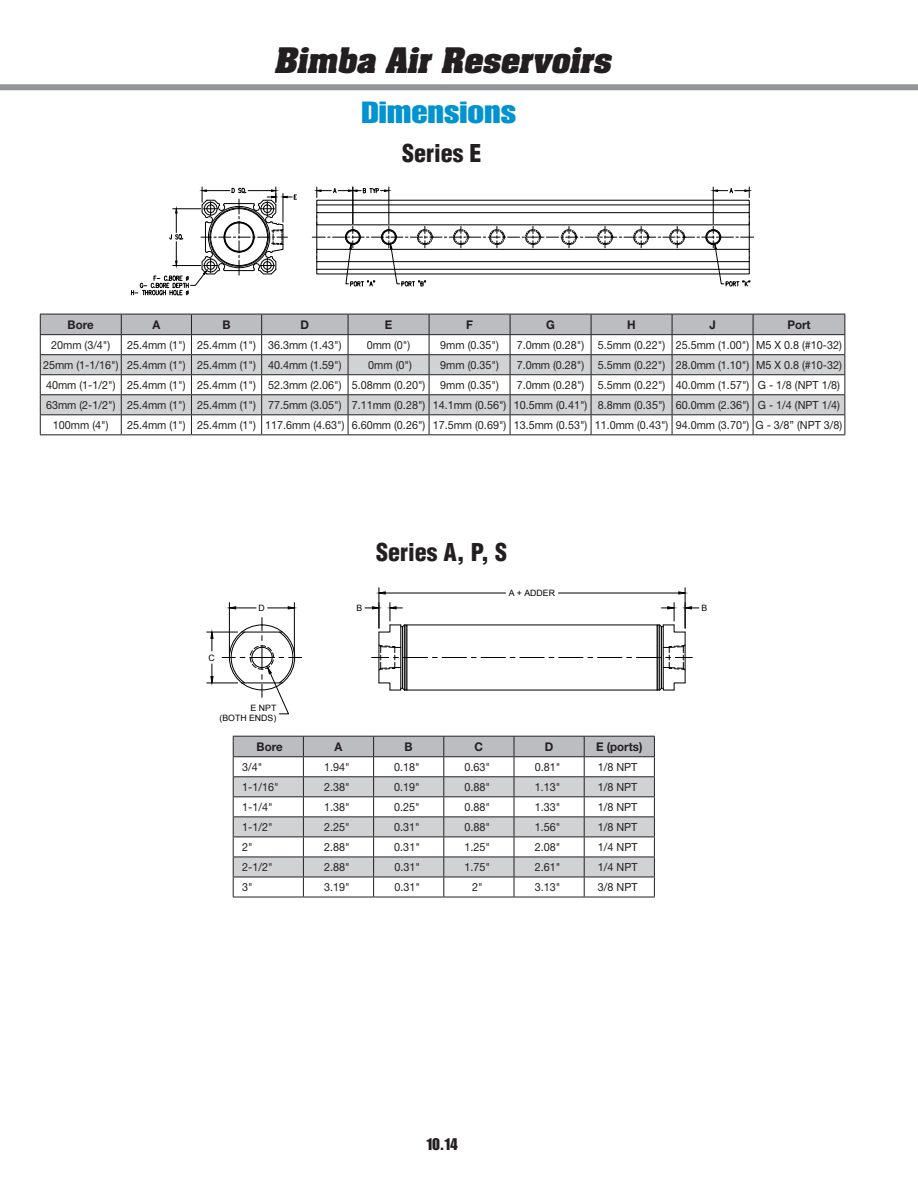
<style>
.page{position:relative;width:918px;height:1188px;background:#fff}
.page>*{position:absolute;margin:0;border:0;box-sizing:border-box;transform-origin:0 0}
.t1{font:italic 700 30px "Aachen Std";color:#231f20}
.t2{font:30px "Impact LT Std";color:#0093d0;scale:1.2 1}
.t3{font:900 condensed 24px "Helvetica LT Std";color:#231f20}
.t4{font:16.5px "Impact LT Std";color:#231f20}
.t5{font:700 12px "Helvetica Neue LT Std";color:#231f20;scale:.96 1}
.t6{font:11.25px "Helvetica Neue LT Std";color:#231f20;scale:.96 1}
.t7{font:8.7px/10.5px "Arial";color:#000;text-align:right}
</style>
<div class="page">
<div style="left:0;top:84px;width:918px;height:6px;background:#939598"></div>
<svg style="left:40px;top:314px;width:805px;height:120px"></svg>
<hr style="left:40px;top:434px;width:81px;height:1px;background:#231f20">
<hr style="left:121px;top:434px;width:70px;height:1px;background:#231f20">
<hr style="left:191px;top:434px;width:71px;height:1px;background:#231f20">
<hr style="left:262px;top:434px;width:86px;height:1px;background:#231f20">
<hr style="left:348px;top:434px;width:81px;height:1px;background:#231f20">
<hr style="left:429px;top:434px;width:81px;height:1px;background:#231f20">
<hr style="left:510px;top:434px;width:81px;height:1px;background:#231f20">
<hr style="left:591px;top:434px;width:81px;height:1px;background:#231f20">
<hr style="left:672px;top:434px;width:81px;height:1px;background:#231f20">
<hr style="left:753px;top:434px;width:92px;height:1px;background:#231f20">
<svg style="left:233px;top:736px;width:422px;height:161px"></svg>
<hr style="left:233px;top:897px;width:70px;height:1px;background:#231f20">
<hr style="left:303px;top:897px;width:71px;height:1px;background:#231f20">
<hr style="left:374px;top:897px;width:70px;height:1px;background:#231f20">
<hr style="left:444px;top:897px;width:70px;height:1px;background:#231f20">
<hr style="left:514px;top:897px;width:70px;height:1px;background:#231f20">
<hr style="left:584px;top:897px;width:71px;height:1px;background:#231f20">
<div style="left:317px;top:205px;width:433px;height:8px;border:1px solid #000"></div>
<hr style="left:352px;top:187px;width:1px;height:37px;background:#000">
<hr style="left:388px;top:187px;width:1px;height:37px;background:#000">
<svg style="left:316px;top:186px;width:74px;height:11px"></svg>
<hr style="left:713px;top:187px;width:1px;height:37px;background:#000">
<svg style="left:712px;top:186px;width:38px;height:11px"></svg>
<svg style="left:312px;top:213px;width:442px;height:74px"></svg>
<svg style="left:131px;top:187px;width:166px;height:109px"></svg>
<hr style="left:207px;top:632px;width:31px;height:1px;background:#000">
<hr style="left:207px;top:683px;width:31px;height:1px;background:#000">
<svg style="left:210px;top:631px;width:4px;height:20px"></svg>
<svg style="left:210px;top:664px;width:4px;height:20px"></svg>
<hr style="left:229px;top:603px;width:1px;height:51px;background:#000">
<hr style="left:294px;top:603px;width:1px;height:51px;background:#000">
<svg style="left:229px;top:606px;width:27px;height:4px"></svg>
<svg style="left:268px;top:606px;width:27px;height:4px"></svg>
<svg style="left:365px;top:603px;width:334px;height:88px"></svg>
<hr style="left:379px;top:588px;width:1px;height:40px;background:#000">
<hr style="left:685px;top:588px;width:1px;height:40px;background:#000">
<hr style="left:385px;top:593px;width:121px;height:1px;background:#000">
<hr style="left:558px;top:593px;width:121px;height:1px;background:#000">
<svg style="left:378px;top:591px;width:8px;height:4px"></svg>
<svg style="left:678px;top:591px;width:8px;height:4px"></svg>
<svg style="left:222px;top:618px;width:80px;height:97px"></svg>
<h1 class="t1" style="left:274px;top:39px;width:346px">Bimba Air Reservoirs</h1>
<h1 class="t2" style="left:361px;top:95px;width:130px">Dimensions</h1>
<h2 class="t3" style="left:402px;top:138px;width:81px">Series E</h2>
<p class="t5" style="left:68px;top:317px;width:29px">Bore</p>
<p class="t5" style="left:152px;top:317px;width:10px">A</p>
<p class="t5" style="left:223px;top:317px;width:10px">B</p>
<p class="t5" style="left:301px;top:317px;width:10px">D</p>
<p class="t5" style="left:385px;top:317px;width:9px">E</p>
<p class="t5" style="left:466px;top:317px;width:9px">F</p>
<p class="t5" style="left:546px;top:317px;width:11px">G</p>
<p class="t5" style="left:627px;top:317px;width:10px">H</p>
<p class="t5" style="left:709px;top:317px;width:8px">J</p>
<p class="t5" style="left:787px;top:317px;width:26px">Port</p>
<p class="t6" style="left:51px;top:338px;width:63px">20mm (3/4")</p>
<p class="t6" style="left:127px;top:338px;width:225px">25.4mm (1") 25.4mm (1") 36.3mm (1.43")</p>
<p class="t6" style="left:367px;top:338px;width:47px">0mm (0")</p>
<p class="t6" style="left:440px;top:338px;width:63px">9mm (0.35")</p>
<p class="t6" style="left:517px;top:338px;width:340px">7.0mm (0.28") 5.5mm (0.22") 25.5mm (1.00") M5 X 0.8 (#10-32)</p>
<p class="t6" style="left:43px;top:358px;width:313px">25mm (1-1/16") 25.4mm (1") 25.4mm (1") 40.4mm (1.59")</p>
<p class="t6" style="left:368px;top:358px;width:47px">0mm (0")</p>
<p class="t6" style="left:440px;top:358px;width:63px">9mm (0.35")</p>
<p class="t6" style="left:517px;top:358px;width:340px">7.0mm (0.28") 5.5mm (0.22") 28.0mm (1.10") M5 X 0.8 (#10-32)</p>
<p class="t6" style="left:46px;top:378px;width:397px">40mm (1-1/2") 25.4mm (1") 25.4mm (1") 52.3mm (2.06") 5.08mm (0.20")</p>
<p class="t6" style="left:440px;top:378px;width:63px">9mm (0.35")</p>
<p class="t6" style="left:517px;top:378px;width:338px">7.0mm (0.28") 5.5mm (0.22") 40.0mm (1.57") G - 1/8 (NPT 1/8)</p>
<p class="t6" style="left:46px;top:398px;width:829px">63mm (2-1/2") 25.4mm (1") 25.4mm (1") 77.5mm (3.05") 7.11mm (0.28") 14.1mm (0.56") 10.5mm (0.41") 8.8mm (0.35") 60.0mm (2.36") G - 1/4 (NPT 1/4)</p>
<p class="t6" style="left:53px;top:418px;width:59px">100mm (4")</p>
<p class="t6" style="left:127px;top:418px;width:747px">25.4mm (1") 25.4mm (1") 117.6mm (4.63") 6.60mm (0.26") 17.5mm (0.69") 13.5mm (0.53") 11.0mm (0.43") 94.0mm (3.70") G - 3/8” (NPT 3/8)</p>
<h2 class="t3" style="left:376px;top:537px;width:132px">Series A, P, S</h2>
<p class="t7" style="left:509px;top:588px;width:48px">A + ADDER</p>
<p class="t7" style="left:209px;top:652px;width:8px">C</p>
<p class="t7" style="left:259px;top:603px;width:8px">D</p>
<p class="t7" style="left:357px;top:603px;width:7px">B</p>
<p class="t7" style="left:701px;top:603px;width:7px">B</p>
<p class="t7" style="left:220px;top:703px;width:58px">E NPT<br>(BOTH ENDS)</p>
<p class="t5" style="left:257px;top:739px;width:29px">Bore</p>
<p class="t5" style="left:335px;top:739px;width:10px">A</p>
<p class="t5" style="left:405px;top:739px;width:10px">B</p>
<p class="t5" style="left:475px;top:739px;width:10px">C</p>
<p class="t5" style="left:545px;top:739px;width:10px">D</p>
<p class="t5" style="left:596px;top:739px;width:50px">E (ports)</p>
<p class="t6" style="left:242px;top:760px;width:23px">3/4"</p>
<p class="t6" style="left:324px;top:760px;width:28px">1.94"</p>
<p class="t6" style="left:394px;top:760px;width:28px">0.18"</p>
<p class="t6" style="left:464px;top:760px;width:28px">0.63"</p>
<p class="t6" style="left:535px;top:760px;width:28px">0.81"</p>
<p class="t6" style="left:598px;top:760px;width:43px">1/8 NPT</p>
<p class="t6" style="left:242px;top:780px;width:39px">1-1/16"</p>
<p class="t6" style="left:324px;top:780px;width:28px">2.38"</p>
<p class="t6" style="left:394px;top:780px;width:28px">0.19"</p>
<p class="t6" style="left:464px;top:780px;width:28px">0.88"</p>
<p class="t6" style="left:535px;top:780px;width:28px">1.13"</p>
<p class="t6" style="left:598px;top:780px;width:43px">1/8 NPT</p>
<p class="t6" style="left:242px;top:800px;width:33px">1-1/4"</p>
<p class="t6" style="left:324px;top:800px;width:28px">1.38"</p>
<p class="t6" style="left:394px;top:800px;width:28px">0.25"</p>
<p class="t6" style="left:465px;top:800px;width:28px">0.88"</p>
<p class="t6" style="left:535px;top:800px;width:28px">1.33"</p>
<p class="t6" style="left:598px;top:800px;width:43px">1/8 NPT</p>
<p class="t6" style="left:242px;top:820px;width:33px">1-1/2"</p>
<p class="t6" style="left:324px;top:820px;width:28px">2.25"</p>
<p class="t6" style="left:394px;top:820px;width:28px">0.31"</p>
<p class="t6" style="left:465px;top:820px;width:28px">0.88"</p>
<p class="t6" style="left:535px;top:820px;width:28px">1.56"</p>
<p class="t6" style="left:598px;top:820px;width:43px">1/8 NPT</p>
<p class="t6" style="left:242px;top:840px;width:13px">2"</p>
<p class="t6" style="left:324px;top:840px;width:28px">2.88"</p>
<p class="t6" style="left:394px;top:840px;width:28px">0.31"</p>
<p class="t6" style="left:465px;top:840px;width:28px">1.25"</p>
<p class="t6" style="left:535px;top:840px;width:28px">2.08"</p>
<p class="t6" style="left:598px;top:840px;width:43px">1/4 NPT</p>
<p class="t6" style="left:242px;top:860px;width:33px">2-1/2"</p>
<p class="t6" style="left:324px;top:860px;width:28px">2.88"</p>
<p class="t6" style="left:394px;top:860px;width:28px">0.31"</p>
<p class="t6" style="left:465px;top:860px;width:28px">1.75"</p>
<p class="t6" style="left:535px;top:860px;width:28px">2.61"</p>
<p class="t6" style="left:598px;top:860px;width:43px">1/4 NPT</p>
<p class="t6" style="left:242px;top:880px;width:13px">3"</p>
<p class="t6" style="left:324px;top:880px;width:28px">3.19"</p>
<p class="t6" style="left:394px;top:880px;width:28px">0.31"</p>
<p class="t6" style="left:472px;top:880px;width:13px">2"</p>
<p class="t6" style="left:535px;top:880px;width:28px">3.13"</p>
<p class="t6" style="left:598px;top:880px;width:43px">3/8 NPT</p>
<h3 class="t4" style="left:426px;top:1134px;width:34px">10.14</h3>
</div>
